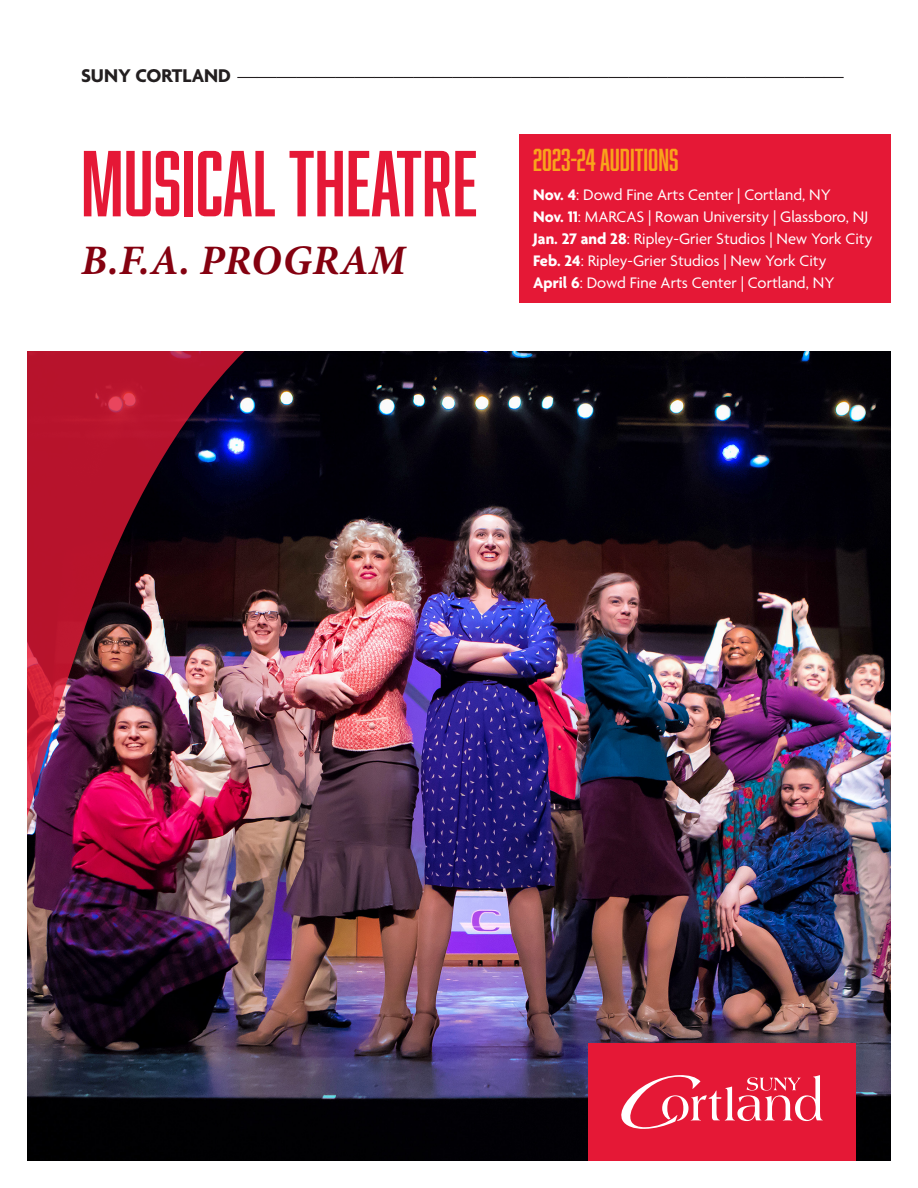
<style>
.page{position:relative;width:918px;height:1188px;background:#fff}
.page>*{position:absolute;margin:0;border:0;box-sizing:border-box;transform-origin:0 0}
.t1{font:86.1px "Abolition Round";color:#e51836}
.t2{font:italic 700 42px "Minion Pro";letter-spacing:.01em;color:#840110}
.Americana_header{font:29.25px "Abolition";color:#f9a31b}
.t3{font:19.95px "Agenda";color:#231f20}
.t4{font:16.5px/21.9px "Agenda";color:#fff}
.s1{font-weight:700}
</style>
<div class="page">
<img style="left:27px;top:351px;width:864px;height:810px">
<img style="left:27px;top:351px;width:218px;height:466px">
<div style="left:588px;top:1043px;width:268px;height:118px;background:#e51836"></div>
<svg style="left:621px;top:1075px;width:202px;height:54px"></svg>
<div style="left:520px;top:134px;width:371px;height:168px;background:#e51836"></div>
<p class="t3" style="left:81px;top:65px;width:764px"><span class="s1">SUNY CORTLAND</span> ———————————————————————————————</p>
<p class="t1" style="left:81px;top:134px;width:398px">MUSICAL THEATRE</p>
<p class="t2" style="left:81px;top:231px;width:326px">B.F.A. PROGRAM</p>
<p class="Americana_header" style="left:533px;top:143px;width:147px">2023-24 AUDITIONS</p>
<p class="t4" style="left:533px;top:185px;width:336px"><span class="s1">Nov. 4</span>: Dowd Fine Arts Center | Cortland, NY<br><span class="s1">Nov. 11</span>: MARCAS | Rowan University | Glassboro, NJ</p>
<p class="t4" style="left:533px;top:229px;width:341px"><span class="s1">Jan. 27 and 28</span>: Ripley-Grier Studios | New York City</p>
<p class="t4" style="left:533px;top:250px;width:295px"><span class="s1">Feb. 24</span>: Ripley-Grier Studios | New York City</p>
<p class="t4" style="left:533px;top:272px;width:303px"><span class="s1">April 6</span>: Dowd Fine Arts Center | Cortland, NY</p>
</div>
